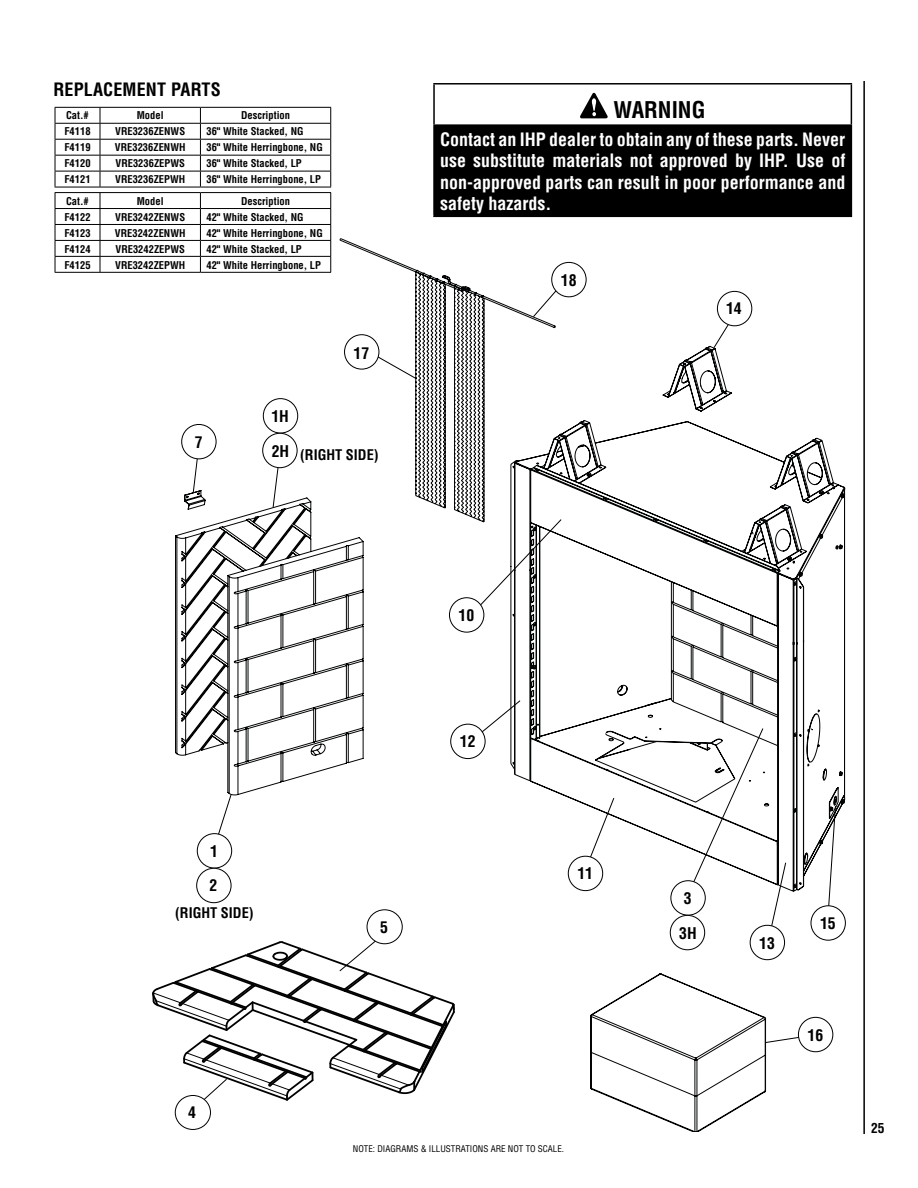
<style>
.page{position:relative;width:918px;height:1188px;background:#fff}
.page>*{position:absolute;margin:0;border:0;box-sizing:border-box;transform-origin:0 0}
.t1{font:700 condensed 22.5px "Helvetica";color:#000}
.t2{font:700 condensed 18px/21.6px "Helvetica";color:#fff;text-align:justify}
.t3{font:700 condensed 18px "Helvetica";letter-spacing:.01em;color:#000}
.t4{font:700 condensed 15.75px/34.3px "Helvetica";color:#000}
.t5{font:700 condensed 14.4px "Helvetica";color:#000}
.t6{font:700 condensed 13.5px "Helvetica";color:#000}
.t7{font:700 condensed 10.5px "Helvetica";color:#000}
.t8{font:condensed 9px "Helvetica";color:#000}
</style>
<div class="page">
<hr style="left:863px;top:81px;width:2px;height:1053px;background:#000">
<div style="left:750px;top:925px;width:35px;height:35px;border:1px solid #000;border-radius:50%"></div>
<svg style="left:766px;top:892px;width:20px;height:54px"></svg>
<svg style="left:766px;top:1034px;width:34px;height:9px"></svg>
<div style="left:798px;top:1017px;width:35px;height:35px;border:1px solid #000;border-radius:50%"></div>
<svg style="left:828px;top:892px;width:8px;height:16px"></svg>
<div style="left:811px;top:906px;width:34px;height:34px;background:#fff;border-radius:50%"></div>
<div style="left:811px;top:905px;width:35px;height:36px;border:1px solid #000;border-radius:50%"></div>
<svg style="left:272px;top:466px;width:9px;height:24px"></svg>
<div style="left:263px;top:398px;width:35px;height:35px;border:1px solid #000;border-radius:50%"></div>
<div style="left:262px;top:433px;width:36px;height:35px;border:1px solid #000;border-radius:50%"></div>
<svg style="left:192px;top:458px;width:8px;height:32px"></svg>
<div style="left:181px;top:424px;width:35px;height:35px;border:1px solid #000;border-radius:50%"></div>
<svg style="left:340px;top:238px;width:505px;height:654px"></svg>
<svg style="left:175px;top:490px;width:591px;height:641px"></svg>
<hr style="left:55px;top:107px;width:45px;height:1px;background:#000">
<hr style="left:100px;top:107px;width:100px;height:1px;background:#000">
<hr style="left:200px;top:107px;width:131px;height:1px;background:#000">
<hr style="left:55px;top:123px;width:45px;height:1px;background:#000">
<hr style="left:100px;top:123px;width:100px;height:1px;background:#000">
<hr style="left:200px;top:123px;width:131px;height:1px;background:#000">
<hr style="left:55px;top:139px;width:45px;height:1px;background:#000">
<hr style="left:100px;top:139px;width:100px;height:1px;background:#000">
<hr style="left:200px;top:139px;width:131px;height:1px;background:#000">
<hr style="left:55px;top:155px;width:45px;height:1px;background:#000">
<hr style="left:100px;top:155px;width:100px;height:1px;background:#000">
<hr style="left:200px;top:155px;width:131px;height:1px;background:#000">
<svg style="left:55px;top:108px;width:1px;height:79px"></svg>
<hr style="left:55px;top:171px;width:45px;height:1px;background:#000">
<hr style="left:55px;top:187px;width:45px;height:1px;background:#000">
<svg style="left:100px;top:108px;width:1px;height:79px"></svg>
<hr style="left:100px;top:171px;width:100px;height:1px;background:#000">
<hr style="left:200px;top:171px;width:131px;height:1px;background:#000">
<svg style="left:200px;top:108px;width:1px;height:79px"></svg>
<svg style="left:330px;top:108px;width:1px;height:79px"></svg>
<hr style="left:100px;top:187px;width:100px;height:1px;background:#000">
<hr style="left:200px;top:187px;width:131px;height:1px;background:#000">
<hr style="left:55px;top:192px;width:45px;height:1px;background:#000">
<hr style="left:100px;top:192px;width:100px;height:1px;background:#000">
<hr style="left:200px;top:192px;width:131px;height:1px;background:#000">
<hr style="left:55px;top:208px;width:45px;height:1px;background:#000">
<hr style="left:100px;top:208px;width:100px;height:1px;background:#000">
<hr style="left:200px;top:208px;width:131px;height:1px;background:#000">
<hr style="left:55px;top:224px;width:45px;height:1px;background:#000">
<hr style="left:100px;top:224px;width:100px;height:1px;background:#000">
<hr style="left:200px;top:224px;width:131px;height:1px;background:#000">
<hr style="left:55px;top:240px;width:45px;height:1px;background:#000">
<hr style="left:100px;top:240px;width:100px;height:1px;background:#000">
<hr style="left:200px;top:240px;width:131px;height:1px;background:#000">
<svg style="left:55px;top:193px;width:1px;height:79px"></svg>
<hr style="left:55px;top:256px;width:45px;height:1px;background:#000">
<hr style="left:55px;top:272px;width:45px;height:1px;background:#000">
<svg style="left:100px;top:193px;width:1px;height:79px"></svg>
<hr style="left:100px;top:256px;width:100px;height:1px;background:#000">
<hr style="left:200px;top:256px;width:131px;height:1px;background:#000">
<svg style="left:200px;top:193px;width:1px;height:79px"></svg>
<svg style="left:330px;top:193px;width:1px;height:79px"></svg>
<hr style="left:100px;top:272px;width:100px;height:1px;background:#000">
<hr style="left:200px;top:272px;width:131px;height:1px;background:#000">
<div style="left:367px;top:909px;width:36px;height:35px;border:1px solid #000;border-radius:50%"></div>
<div style="left:175px;top:1095px;width:36px;height:35px;border:1px solid #000;border-radius:50%"></div>
<svg style="left:152px;top:940px;width:304px;height:162px"></svg>
<div style="left:434px;top:125px;width:417px;height:91px;background:#000"></div>
<hr style="left:433px;top:85px;width:2px;height:39px;background:#000">
<hr style="left:433px;top:83px;width:419px;height:2px;background:#000">
<hr style="left:851px;top:85px;width:1px;height:39px;background:#000">
<hr style="left:433px;top:126px;width:2px;height:90px;background:#000">
<hr style="left:433px;top:124px;width:419px;height:2px;background:#000">
<hr style="left:851px;top:126px;width:1px;height:90px;background:#000">
<hr style="left:433px;top:216px;width:419px;height:1px;background:#000">
<svg style="left:580px;top:92px;width:28px;height:27px"></svg>
<h2 class="t3" style="left:53px;top:78px;width:169px">REPLACEMENT PARTS</h2>
<p class="t7" style="left:66px;top:109px;width:24px">Cat.#</p>
<p class="t7" style="left:137px;top:109px;width:28px">Model</p>
<p class="t7" style="left:241px;top:109px;width:50px">Description</p>
<p class="t7" style="left:64px;top:125px;width:28px">F4118</p>
<p class="t7" style="left:115px;top:125px;width:72px">VRE3236ZENWS</p>
<p class="t7" style="left:206px;top:125px;width:99px">36" White Stacked, NG</p>
<p class="t7" style="left:64px;top:141px;width:28px">F4119</p>
<p class="t7" style="left:115px;top:141px;width:72px">VRE3236ZENWH</p>
<p class="t7" style="left:206px;top:141px;width:118px">36" White Herringbone, NG</p>
<p class="t7" style="left:64px;top:157px;width:28px">F4120</p>
<p class="t7" style="left:116px;top:157px;width:71px">VRE3236ZEPWS</p>
<p class="t7" style="left:206px;top:157px;width:97px">36" White Stacked, LP</p>
<p class="t7" style="left:64px;top:173px;width:28px">F4121</p>
<p class="t7" style="left:115px;top:173px;width:72px">VRE3236ZEPWH</p>
<p class="t7" style="left:206px;top:173px;width:116px">36" White Herringbone, LP</p>
<p class="t7" style="left:66px;top:194px;width:24px">Cat.#</p>
<p class="t7" style="left:137px;top:194px;width:28px">Model</p>
<p class="t7" style="left:241px;top:194px;width:50px">Description</p>
<p class="t7" style="left:64px;top:210px;width:28px">F4122</p>
<p class="t7" style="left:115px;top:210px;width:72px">VRE3242ZENWS</p>
<p class="t7" style="left:206px;top:210px;width:99px">42" White Stacked, NG</p>
<p class="t7" style="left:64px;top:226px;width:28px">F4123</p>
<p class="t7" style="left:115px;top:226px;width:72px">VRE3242ZENWH</p>
<p class="t7" style="left:206px;top:226px;width:118px">42" White Herringbone, NG</p>
<p class="t7" style="left:64px;top:242px;width:28px">F4124</p>
<p class="t7" style="left:116px;top:242px;width:71px">VRE3242ZEPWS</p>
<p class="t7" style="left:206px;top:242px;width:97px">42" White Stacked, LP</p>
<p class="t7" style="left:64px;top:258px;width:28px">F4125</p>
<p class="t7" style="left:115px;top:258px;width:72px">VRE3242ZEPWH</p>
<p class="t7" style="left:206px;top:258px;width:116px">42" White Herringbone, LP</p>
<h3 class="t4" style="left:354px;top:336px;width:17px">17</h3>
<h3 class="t4" style="left:195px;top:425px;width:9px">7</h3>
<h3 class="t4" style="left:271px;top:399px;width:19px">1H<br>2H</h3>
<h3 class="t5" style="left:300px;top:446px;width:80px">(RIGHT SIDE)</h3>
<h1 class="t1" style="left:613px;top:96px;width:94px">WARNING</h1>
<h2 class="t2" style="left:440px;top:128px;width:407px">Contact an IHP dealer to obtain any of these parts. Never use substitute materials not approved by IHP. Use of non-approved parts can result in poor performance and safety hazards.</h2>
<h3 class="t4" style="left:561px;top:263px;width:17px">18</h3>
<h3 class="t4" style="left:726px;top:291px;width:17px">14</h3>
<h3 class="t4" style="left:210px;top:834px;width:10px">1<br>2</h3>
<h3 class="t5" style="left:175px;top:904px;width:80px">(RIGHT SIDE)</h3>
<h3 class="t4" style="left:188px;top:1095px;width:9px">4</h3>
<h3 class="t4" style="left:380px;top:910px;width:9px">5</h3>
<h3 class="t4" style="left:459px;top:598px;width:17px">10</h3>
<h3 class="t4" style="left:460px;top:724px;width:17px">12</h3>
<h3 class="t4" style="left:577px;top:856px;width:17px">11</h3>
<p class="t8" style="left:353px;top:1143px;width:213px">NOTE: DIAGRAMS &amp; ILLUSTRATIONS ARE NOT TO SCALE.</p>
<h3 class="t4" style="left:684px;top:881px;width:9px">3</h3>
<h3 class="t4" style="left:679px;top:916px;width:19px">3H</h3>
<h3 class="t4" style="left:759px;top:926px;width:17px">13</h3>
<h3 class="t4" style="left:820px;top:906px;width:17px">15</h3>
<h3 class="t4" style="left:808px;top:1018px;width:17px">16</h3>
<p class="t6" style="left:871px;top:1120px;width:15px">25</p>
</div>
